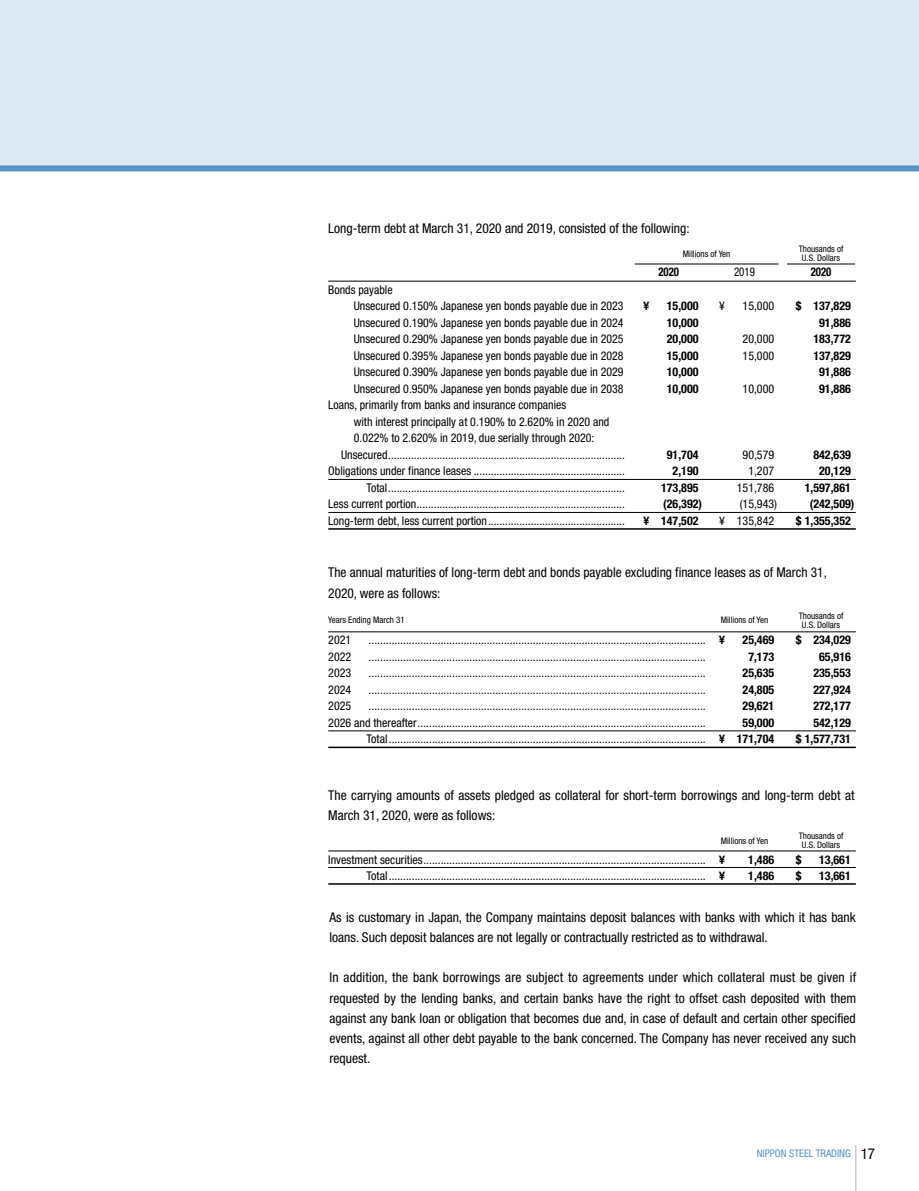
<style>
.page{position:relative;width:919px;height:1191px;background:#fff}
.page>*{position:absolute;margin:0;border:0;box-sizing:border-box;transform-origin:0 0}
.t1{font:condensed 13.5px/20.2px "Helvetica Neue";color:#000}
.t2{font:condensed 12px/16.5px "Helvetica Neue";color:#000;text-align:right}
.t3{font:700 condensed 12px/16.5px "Helvetica Neue";color:#000;text-align:right}
.t4{font:700 condensed 12px "Helvetica Neue";color:#000;scale:.9 1}
.t5{font:condensed 12px "Helvetica Neue";color:#000;scale:.9 1}
.t6{font:condensed 10.5px "Helvetica Neue";color:#5792c5}
.t7{font:condensed 9px/9px "Helvetica Neue";color:#000;text-align:center}
.s1{font-size:15px;color:#000}
</style>
<div class="page">
<hr style="left:854px;top:1145px;width:2px;height:46px;background:#c9caca">
<div style="left:0;top:0;width:918px;height:168px;background:#dde9f3"></div>
<div style="left:0;top:165px;width:918px;height:6px;background:#5792c5"></div>
<hr style="left:328px;top:631px;width:527px;height:1px;background:#000">
<hr style="left:328px;top:730px;width:527px;height:1px;background:#000">
<hr style="left:328px;top:746px;width:527px;height:2px;background:#000">
<hr style="left:634px;top:264px;width:144px;height:1px;background:#000">
<hr style="left:787px;top:264px;width:68px;height:1px;background:#000">
<hr style="left:328px;top:281px;width:527px;height:1px;background:#000">
<hr style="left:328px;top:479px;width:527px;height:1px;background:#000">
<hr style="left:328px;top:528px;width:527px;height:2px;background:#000">
<hr style="left:328px;top:512px;width:527px;height:1px;background:#000">
<hr style="left:328px;top:850px;width:527px;height:1px;background:#000">
<hr style="left:328px;top:867px;width:527px;height:1px;background:#000">
<hr style="left:328px;top:883px;width:527px;height:1px;background:#000">
<p class="t1" style="left:328px;top:218px;width:363px">Long-term debt at March 31, 2020 and 2019, consisted of the following:</p>
<p class="t7" style="left:682px;top:249px;width:49px">Millions of Yen</p>
<p class="t7" style="left:798px;top:244px;width:46px">Thousands of<br>U.S. Dollars</p>
<p class="t2" style="left:328px;top:281px;width:66px">Bonds payable</p>
<p class="t2" style="left:354px;top:298px;width:271px">Unsecured 0.150% Japanese yen bonds payable due in 2023</p>
<p class="t2" style="left:354px;top:314px;width:271px">Unsecured 0.190% Japanese yen bonds payable due in 2024</p>
<p class="t2" style="left:354px;top:331px;width:271px">Unsecured 0.290% Japanese yen bonds payable due in 2025</p>
<p class="t2" style="left:354px;top:347px;width:271px">Unsecured 0.395% Japanese yen bonds payable due in 2028</p>
<p class="t2" style="left:354px;top:364px;width:271px">Unsecured 0.390% Japanese yen bonds payable due in 2029</p>
<p class="t2" style="left:354px;top:380px;width:271px">Unsecured 0.950% Japanese yen bonds payable due in 2038</p>
<p class="t2" style="left:328px;top:397px;width:239px">Loans, primarily from banks and insurance companies</p>
<p class="t2" style="left:354px;top:413px;width:257px">with interest principally at 0.190% to 2.620% in 2020 and</p>
<p class="t2" style="left:354px;top:430px;width:242px">0.022% to 2.620% in 2019, due serially through 2020:</p>
<p class="t2" style="left:341px;top:446px;width:285px">Unsecured...................................................................................</p>
<p class="t2" style="left:328px;top:463px;width:298px">Obligations under finance leases .....................................................</p>
<p class="t2" style="left:366px;top:479px;width:260px">Total...................................................................................</p>
<p class="t2" style="left:328px;top:496px;width:298px">Less current portion.........................................................................</p>
<p class="t2" style="left:328px;top:512px;width:298px">Long-term debt, less current portion................................................</p>
<p class="t4" style="left:658px;top:265px;width:25px">2020</p>
<p class="t5" style="left:734px;top:265px;width:25px">2019</p>
<p class="t4" style="left:810px;top:265px;width:25px">2020</p>
<p class="t3" style="left:643px;top:298px;width:7px">¥</p>
<p class="t3" style="left:666px;top:298px;width:33px;text-align:justify">15,000<br>10,000<br>20,000<br>15,000<br>10,000<br>10,000</p>
<p class="t2" style="left:719px;top:298px;width:7px">¥</p>
<p class="t2" style="left:742px;top:298px;width:33px">15,000</p>
<p class="t2" style="left:742px;top:331px;width:33px;text-align:left">20,000<br>15,000</p>
<p class="t2" style="left:742px;top:380px;width:33px">10,000</p>
<p class="t3" style="left:795px;top:298px;width:57px">$ 137,829<br>91,886<br>183,772<br>137,829<br>91,886<br>91,886</p>
<p class="t3" style="left:643px;top:446px;width:60px">91,704<br>2,190<br>173,895 (26,392)<br>¥ 147,502</p>
<p class="t2" style="left:719px;top:446px;width:60px">90,579<br>1,207<br>151,786 (15,943)<br>¥ 135,842</p>
<p class="t3" style="left:795px;top:446px;width:60px">842,639<br>20,129<br>1,597,861 (242,509)<br>$ 1,355,352</p>
<p class="t1" style="left:328px;top:562px;width:500px">The annual maturities of long-term debt and bonds payable excluding finance leases as of March 31,<br>2020, were as follows:</p>
<p class="t2" style="left:328px;top:631px;width:25px">2021</p>
<p class="t2" style="left:368px;top:631px;width:338px">.....................................................................................................................</p>
<p class="t2" style="left:328px;top:648px;width:25px">2022</p>
<p class="t2" style="left:368px;top:648px;width:338px">.....................................................................................................................</p>
<p class="t2" style="left:328px;top:664px;width:25px">2023</p>
<p class="t2" style="left:368px;top:664px;width:338px">.....................................................................................................................</p>
<p class="t2" style="left:328px;top:681px;width:25px">2024</p>
<p class="t2" style="left:368px;top:681px;width:338px">.....................................................................................................................</p>
<p class="t2" style="left:328px;top:697px;width:25px">2025</p>
<p class="t2" style="left:328px;top:697px;width:379px">.....................................................................................................................<br>2026 and thereafter....................................................................................................<br>Total..............................................................................................................</p>
<p class="t7" style="left:328px;top:615px;width:78px">Years Ending March 31</p>
<p class="t7" style="left:720px;top:615px;width:49px">Millions of Yen</p>
<p class="t7" style="left:798px;top:611px;width:46px">Thousands of<br>U.S. Dollars</p>
<p class="t3" style="left:795px;top:631px;width:57px">$ 234,029<br>65,916<br>235,553<br>227,924<br>272,177<br>542,129<br>$ 1,577,731</p>
<p class="t3" style="left:719px;top:631px;width:57px">25,469<br>7,173<br>25,635<br>24,805<br>29,621<br>59,000<br>¥ 171,704</p>
<p class="t3" style="left:719px;top:631px;width:7px">¥</p>
<p class="t1" style="left:328px;top:785px;width:528px">The carrying amounts of assets pledged as collateral for short-term borrowings and long-term debt at<br>March 31, 2020, were as follows:</p>
<p class="t7" style="left:720px;top:835px;width:49px">Millions of Yen</p>
<p class="t7" style="left:798px;top:831px;width:46px">Thousands of<br>U.S. Dollars</p>
<p class="t2" style="left:328px;top:851px;width:379px">Investment securities..................................................................................................<br>Total..............................................................................................................</p>
<p class="t3" style="left:795px;top:851px;width:7px">$</p>
<p class="t3" style="left:819px;top:851px;width:33px">13,661</p>
<p class="t3" style="left:719px;top:851px;width:7px">¥</p>
<p class="t3" style="left:748px;top:851px;width:27px">1,486</p>
<p class="t3" style="left:719px;top:867px;width:7px">¥</p>
<p class="t3" style="left:748px;top:867px;width:27px">1,486</p>
<p class="t3" style="left:795px;top:867px;width:7px">$</p>
<p class="t3" style="left:819px;top:867px;width:33px">13,661</p>
<p class="t1" style="left:329px;top:906px;width:528px">As is customary in Japan, the Company maintains deposit balances with banks with which it has bank loans. Such deposit balances are not legally or contractually restricted as to withdrawal.</p>
<p class="t1" style="left:329px;top:967px;width:528px;text-align:justify">In addition, the bank borrowings are subject to agreements under which collateral must be given if requested by the lending banks, and certain banks have the right to offset cash deposited with them against any bank loan or obligation that becomes due and, in case of default and certain other specified events, against all other debt payable to the bank concerned. The Company has never received any such request.</p>
<p class="t6" style="left:756px;top:1146px;width:120px">NIPPON STEEL TRADING <span class="s1">17</span></p>
</div>
